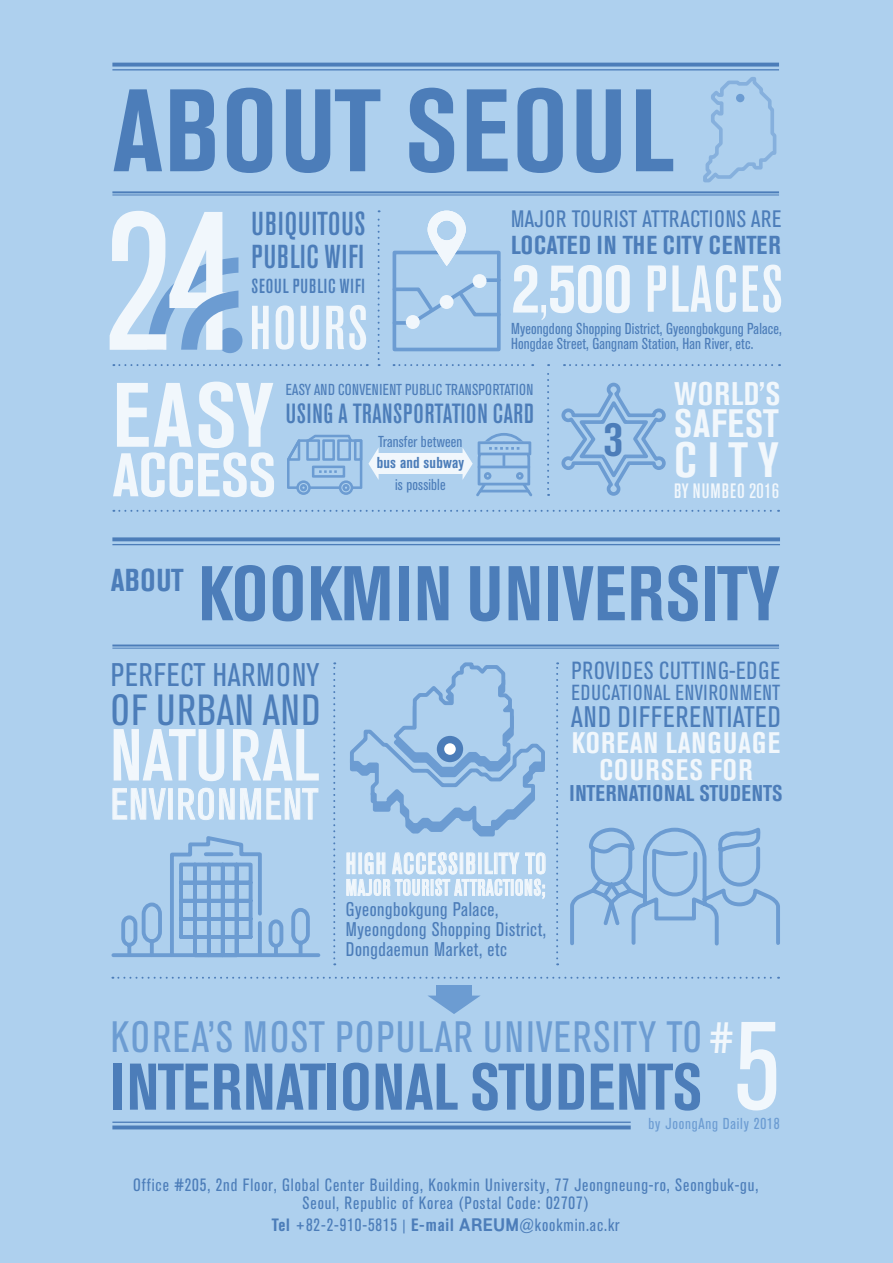
<style>
.page{position:relative;width:893px;height:1263px;background:#aed0ee}
.page>*{position:absolute;margin:0;border:0;box-sizing:border-box;transform-origin:0 0}
.t1{font:condensed 123.75px "Akzidenz Grotesk BE";color:#f1f7fc}
.t2{font:700 condensed 115.95px "Akzidenz Grotesk BE";letter-spacing:.025em;color:#4c7db9}
.t3{font:700 condensed 90.45px "Akzidenz Grotesk BE";color:#f1f7fc}
.t4{font:700 condensed 76.65px "Akzidenz Grotesk BE";letter-spacing:.015em;color:#4c7db9}
.t5{font:condensed 70.8px "Akzidenz Grotesk BE";letter-spacing:.025em;color:#f1f7fc}
.t6{font:500 condensed 65.55px "Akzidenz Grotesk BE";letter-spacing:.03em;color:#f1f7fc}
.t7{font:700 condensed 65.25px "Akzidenz Grotesk BE";color:#4c7db9}
.t8{font:500 condensed 61.35px "Akzidenz Grotesk BE";letter-spacing:.03em;color:#f1f7fc}
.t9{font:700 condensed 60.9px "Akzidenz Grotesk BE";letter-spacing:.005em;color:#f1f7fc}
.t10{font:700 condensed 49.2px "Akzidenz Grotesk BE";color:#f1f7fc}
.t11{font:700 condensed 49.2px "Akzidenz Grotesk BE";color:#4c7db9}
.t12{font:condensed 43.5px "Akzidenz Grotesk BE";letter-spacing:.035em;color:#6c9cd2}
.t13{font:condensed 43.2px "Akzidenz Grotesk BE";letter-spacing:.025em;color:#f1f7fc}
.t14{font:condensed 43.2px "Akzidenz Grotesk BE";letter-spacing:.02em;color:#4c7db9}
.t15{font:700 condensed 39.3px "Akzidenz Grotesk BE";letter-spacing:.02em;color:#f1f7fc}
.t16{font:500 condensed 32.85px "Akzidenz Grotesk BE";letter-spacing:.03em;color:#4c7db9}
.t17{font:condensed 32.4px "Akzidenz Grotesk BE";letter-spacing:.025em;color:#4c7db9}
.t18{font:700 condensed 32.4px "Akzidenz Grotesk BE";letter-spacing:.03em;color:#f1f7fc}
.t19{font:700 condensed 31.5px "Akzidenz Grotesk BE";letter-spacing:.015em;color:#4c7db9}
.t20{font:700 condensed 29.55px/26.5px "Akzidenz Grotesk BE";letter-spacing:.045em;color:#f1f7fc;text-align:center}
.t21{font:500 condensed 29.55px "Akzidenz Grotesk BE";letter-spacing:.04em;color:#f1f7fc}
.t22{font:500 condensed 27.45px "Akzidenz Grotesk BE";letter-spacing:.025em;color:#4c7db9}
.t23{font:700 condensed 25.8px "Akzidenz Grotesk BE";letter-spacing:.02em;color:#4c7db9}
.t24{font:condensed 24.6px "Akzidenz Grotesk BE";letter-spacing:.03em;color:#4c7db9}
.t25{font:condensed 23.55px "Akzidenz Grotesk BE";letter-spacing:.025em;color:#4c7db9}
.t26{font:500 condensed 22.65px "Akzidenz Grotesk BE";letter-spacing:.025em;color:#f1f7fc}
.t27{font:700 condensed 22.65px "Akzidenz Grotesk BE";letter-spacing:.015em;color:#4c7db9}
.t28{font:condensed 21.6px "Akzidenz Grotesk BE";letter-spacing:.03em;color:#4c7db9}
.t29{font:500 condensed 20.7px "Akzidenz Grotesk BE";letter-spacing:.04em;color:#f1f7fc}
.t30{font:500 condensed 20.1px "Akzidenz Grotesk BE";letter-spacing:.045em;color:#4c7db9}
.t31{font:condensed 19.65px/19.6px "Akzidenz Grotesk BE";letter-spacing:.03em;color:#4c7db9}
.t32{font:condensed 17.7px/17.7px "Akzidenz Grotesk BE";letter-spacing:.05em;color:#4c7db9;text-align:center}
.t33{font:condensed 15.75px/15.8px "Akzidenz Grotesk BE";letter-spacing:.01em;color:#4c7db9}
.t34{font:condensed 15.75px "Akzidenz Grotesk BE";letter-spacing:.05em;color:#6c9cd2}
.t35{font:700 condensed 15.75px "Akzidenz Grotesk BE";letter-spacing:.01em;color:#4c7db9}
.s1{font-weight:700;font-size:70.5px}
.s2{font-size:57.9px}
.s3{font-weight:400;color:#4c7db9}
.s4{color:#f1f7fc}
.s5{font-weight:700}
.s6{font-size:13.8px}
.s7{font-family:"Yoon Meolijeongche 2 B";font-stretch:normal;font-size:16.5px}
</style>
<div class="page">
<svg style="left:333px;top:662px;width:2px;height:303px"></svg>
<svg style="left:556px;top:662px;width:2px;height:303px"></svg>
<svg style="left:428px;top:995px;width:52px;height:19px"></svg>
<div style="left:436px;top:986px;width:36px;height:14px;background:#6c9cd2"></div>
<svg style="left:703px;top:77px;width:74px;height:106px"></svg>
<div style="left:736px;top:94px;width:8px;height:8px;background:#6c9cd2;border-radius:50%"></div>
<svg style="left:350px;top:662px;width:195px;height:175px"></svg>
<div style="left:437px;top:736px;width:26px;height:26px;background:#4c7db9;border-radius:50%"></div>
<div style="left:444px;top:743px;width:12px;height:12px;background:#fff;border-radius:50%"></div>
<svg style="left:111px;top:836px;width:210px;height:122px"></svg>
<svg style="left:150px;top:941px;width:4px;height:14px"></svg>
<svg style="left:570px;top:827px;width:210px;height:119px"></svg>
<hr style="left:112px;top:191px;width:667px;height:2px;background:#4c7db9">
<hr style="left:112px;top:195px;width:667px;height:1px;background:#4c7db9">
<svg style="left:112px;top:63px;width:667px;height:4px;background:#5686be"></svg>
<hr style="left:112px;top:69px;width:667px;height:1px;background:#4c7db9">
<svg style="left:112px;top:537px;width:668px;height:4px;background:#5685be"></svg>
<hr style="left:112px;top:544px;width:668px;height:1px;background:#4c7db9">
<svg style="left:112px;top:1125px;width:519px;height:4px;background:#5887bf"></svg>
<hr style="left:112px;top:1121px;width:519px;height:2px;background:#4c7db9">
<hr style="left:112px;top:644px;width:667px;height:2px;background:#4c7db9">
<hr style="left:112px;top:648px;width:667px;height:1px;background:#4c7db9">
<svg style="left:112px;top:977px;width:667px;height:2px"></svg>
<svg style="left:112px;top:729px;width:207px;height:91px"></svg>
<svg style="left:346px;top:852px;width:200px;height:47px"></svg>
<svg style="left:109px;top:194px;width:133px;height:159px"></svg>
<svg style="left:378px;top:210px;width:2px;height:156px"></svg>
<svg style="left:547px;top:364px;width:2px;height:132px"></svg>
<svg style="left:113px;top:364px;width:255px;height:2px"></svg>
<svg style="left:113px;top:510px;width:666px;height:2px"></svg>
<svg style="left:394px;top:364px;width:139px;height:2px"></svg>
<svg style="left:564px;top:364px;width:216px;height:2px"></svg>
<div style="left:393px;top:251px;width:108px;height:100px;border:4px solid #6c9cd2"></div>
<div style="left:406px;top:315px;width:14px;height:14px;background:#f1f7fc;border-radius:50%"></div>
<div style="left:473px;top:274px;width:14px;height:14px;background:#f1f7fc;border-radius:50%"></div>
<svg style="left:392px;top:276px;width:109px;height:51px"></svg>
<svg style="left:561px;top:382px;width:105px;height:114px"></svg>
<svg style="left:287px;top:435px;width:75px;height:60px"></svg>
<svg style="left:368px;top:448px;width:11px;height:32px"></svg>
<svg style="left:463px;top:433px;width:69px;height:63px"></svg>
<div style="left:378px;top:453px;width:85px;height:21px;background:#f1f7fc"></div>
<svg style="left:428px;top:211px;width:38px;height:55px"></svg>
<p class="t2" style="left:112px;top:65px;width:563px">ABOUT SEOUL</p>
<p class="t16" style="left:251px;top:205px;width:116px">UBIQUITOUS</p>
<p class="t16" style="left:251px;top:238px;width:114px">PUBLIC WIFI</p>
<p class="t30" style="left:251px;top:274px;width:115px">SEOUL PUBLIC WIFI</p>
<p class="t8" style="left:250px;top:293px;width:120px">HOURS</p>
<p class="t25" style="left:511px;top:206px;width:272px">MAJOR TOURIST ATTRACTIONS ARE</p>
<p class="t23" style="left:511px;top:230px;width:271px">LOCATED IN THE CITY CENTER</p>
<p class="t6" style="left:512px;top:252px;width:273px"><span class="s1">2</span><span class="s2">,</span><span class="s1">500</span> PLACES</p>
<p class="t33" style="left:511px;top:320px;width:272px">Myeongdong Shopping District, Gyeongbokgung Palace,<br>Hongdae Street, Gangnam Station, Han River, etc.</p>
<p class="t3" style="left:112px;top:364px;width:163px">EASY</p>
<p class="t9" style="left:112px;top:440px;width:165px">ACCESS</p>
<p class="t33" style="left:286px;top:382px;width:249px">EASY AND CONVENIENT PUBLIC TRANSPORTATION</p>
<p class="t22" style="left:286px;top:398px;width:250px">USING A TRANSPORTATION CARD</p>
<p class="t33" style="left:378px;top:433px;width:86px">Transfer between</p>
<p class="t35" style="left:377px;top:454px;width:89px">bus and subway</p>
<p class="t33" style="left:395px;top:477px;width:52px">is possible</p>
<p class="t11" style="left:603px;top:411px;width:21px">3</p>
<p class="t18" style="left:674px;top:376px;width:107px">WORLD’S</p>
<p class="t15" style="left:674px;top:401px;width:106px">SAFEST</p>
<p class="t10" style="left:674px;top:431px;width:106px">CITY</p>
<p class="t29" style="left:674px;top:479px;width:106px">BY NUMBEO 2016</p>
<p class="t19" style="left:111px;top:562px;width:74px">ABOUT</p>
<p class="t4" style="left:198px;top:550px;width:583px">KOOKMIN UNIVERSITY</p>
<p class="t17" style="left:111px;top:657px;width:210px">PERFECT HARMONY</p>
<p class="t14" style="left:111px;top:686px;width:211px">OF URBAN AND</p>
<p class="t5" style="left:111px;top:715px;width:209px">NATURAL</p>
<p class="t13" style="left:111px;top:780px;width:209px">ENVIRONMENT</p>
<p class="t21" style="left:346px;top:847px;width:202px">HIGH ACCESSIBILITY TO</p>
<p class="t26" style="left:346px;top:875px;width:201px">MAJOR TOURIST ATTRACTIONS;</p>
<p class="t31" style="left:346px;top:900px;width:202px">Gyeongbokgung Palace,<br>Myeongdong Shopping District,<br>Dongdaemun Market, etc</p>
<p class="t24" style="left:572px;top:657px;width:210px">PROVIDES CUTTING-EDGE</p>
<p class="t28" style="left:572px;top:680px;width:210px">EDUCATIONAL ENVIRONMENT</p>
<p class="t20" style="left:571px;top:703px;width:211px"><span class="s3">AND DIFFERENTIATED<br></span>KOREAN LANGUAGE<br>COURSES FOR</p>
<p class="t27" style="left:569px;top:780px;width:215px">INTERNATIONAL STUDENTS</p>
<p class="t12" style="left:111px;top:1012px;width:624px">KOREA’S MOST POPULAR UNIVERSITY TO<span class="s4">#</span></p>
<p class="t7" style="left:110px;top:1050px;width:593px">INTERNATIONAL STUDENTS</p>
<p class="t1" style="left:734px;top:997px;width:48px">5</p>
<p class="t34" style="left:649px;top:1115px;width:133px">by JoongAng Daily 2018</p>
<p class="t32" style="left:133px;top:1176px;width:627px">Office #205, 2nd Floor, Global Center Building, Kookmin University, 77 Jeongneung-ro, Seongbuk-gu,<br>Seoul, Republic of Korea (Postal Code: 02707)</p>
<p class="t32" style="left:272px;top:1216px;width:349px"><span class="s5">Tel</span> +82-2-910-5815 <span class="s6">|</span> <span class="s5">E-mail</span> <span class="s7">AREUM</span>@kookmin.ac.kr</p>
</div>
